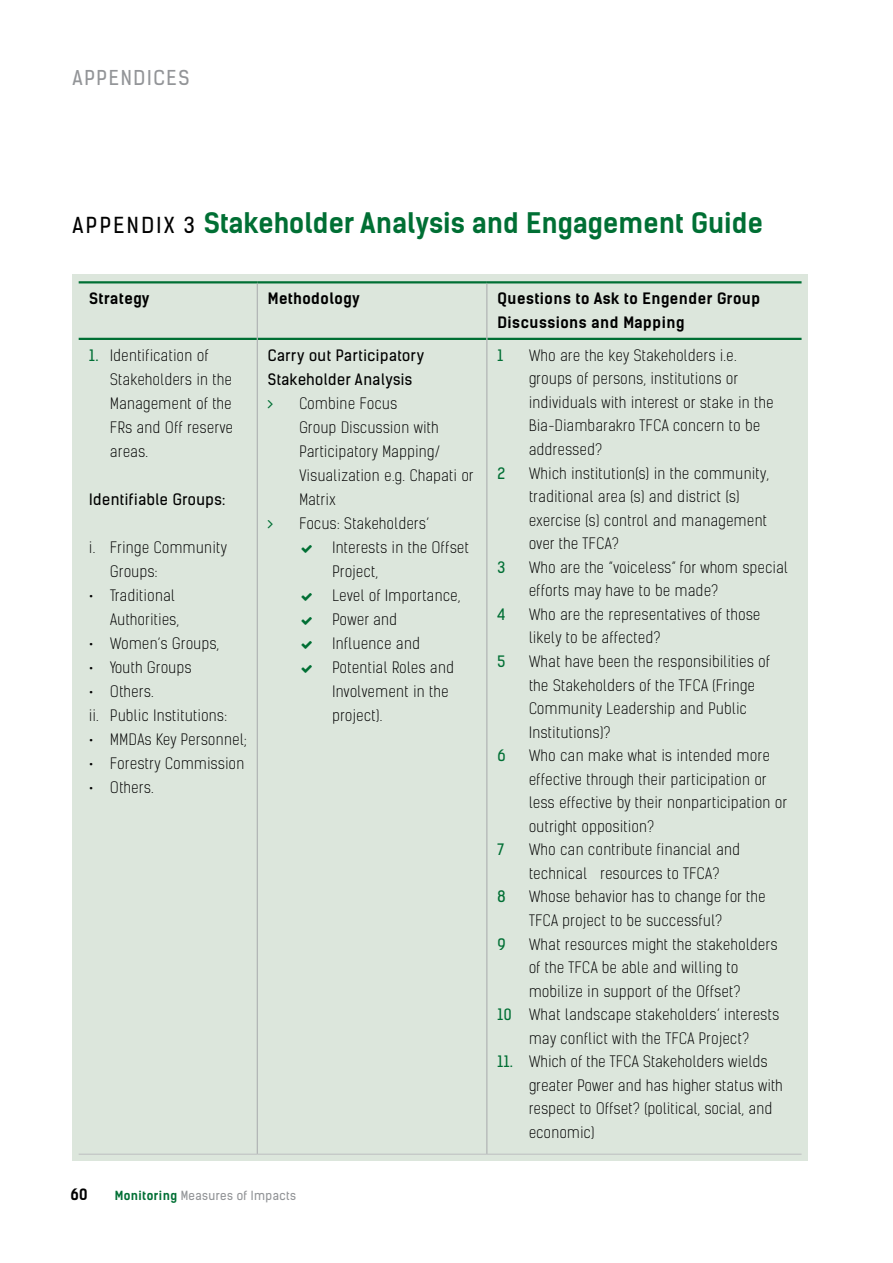
<style>
.page{position:relative;width:893px;height:1263px;background:#fff}
.page>*{position:absolute;margin:0;border:0;box-sizing:border-box;transform-origin:0 0}
.t1{font:700 27px "Kelson Sans";letter-spacing:.005em;color:#006f34}
.t2{font:19.5px "Kelson Sans";letter-spacing:.09em;color:#939598}
.t3{font:300 15px/23.5px "Kelson Sans";letter-spacing:.035em;color:#000}
.t4{font:700 15px/24px "Kelson Sans";letter-spacing:.035em;color:#000}
.t5{font:15px/24px "Kelson Sans";letter-spacing:.035em;color:#000}
.t6{font:15px "Kelson Sans";color:#006f34}
.t7{font:12px "Kelson Sans";letter-spacing:.035em;color:#939598}
.s1{font-weight:400;font-size:21px;color:#000}
.s2{font-weight:400;color:#006f34}
.s3{font-weight:700;color:#006f34}
</style>
<div class="page">
<div style="left:72px;top:275px;width:736px;height:886px;background:#dce6dc"></div>
<hr style="left:79px;top:1154px;width:178px;height:1px;background:#bcbec0">
<hr style="left:257px;top:1154px;width:230px;height:1px;background:#bcbec0">
<hr style="left:487px;top:1154px;width:314px;height:1px;background:#bcbec0">
<hr style="left:79px;top:281px;width:178px;height:2px;background:#006f34">
<hr style="left:257px;top:281px;width:230px;height:2px;background:#006f34">
<hr style="left:487px;top:281px;width:314px;height:2px;background:#006f34">
<hr style="left:79px;top:338px;width:178px;height:2px;background:#006f34">
<hr style="left:258px;top:338px;width:228px;height:2px;background:#006f34">
<hr style="left:487px;top:338px;width:314px;height:2px;background:#006f34">
<hr style="left:257px;top:283px;width:1px;height:56px;background:#a7a9ac">
<hr style="left:486px;top:283px;width:1px;height:56px;background:#a7a9ac">
<hr style="left:257px;top:339px;width:1px;height:815px;background:#a7a9ac">
<hr style="left:486px;top:339px;width:1px;height:815px;background:#a7a9ac">
<h2 class="t2" style="left:72px;top:66px;width:48px">APPENDI</h2>
<h2 class="t2" style="left:153px;top:66px;width:38px">CES</h2>
<h1 class="t1" style="left:72px;top:206px;width:692px"><span class="s1">App endix 3</span> Stakeholder Analysis and Engagement Guide</h1>
<p class="t4" style="left:89px;top:287px;width:62px">Strategy</p>
<p class="t4" style="left:268px;top:287px;width:93px">Methodology</p>
<p class="t4" style="left:497px;top:287px;width:264px">Questions to Ask to Engender Group<br>Discussions and Mapping</p>
<p class="t3" style="left:110px;top:343px;width:124px;line-height:24px;text-indent:-21px"><span class="s2">1.</span> Identification of<br>Stakeholders in the<br>Management of the<br>FRs and Off reserve areas.</p>
<p class="t5" style="left:89px;top:487px;width:138px">Identifiable Groups:</p>
<p class="t3" style="left:110px;top:535px;width:118px;line-height:24px;text-indent:-21px">i. Fringe Community<br>Groups:</p>
<p class="t3" style="left:89px;top:583px;width:91px;line-height:24px;text-align:right">• Traditional<br>Authorities,</p>
<p class="t3" style="left:89px;top:632px;width:131px">• Women’s Groups,</p>
<p class="t3" style="left:89px;top:656px;width:104px">• Youth Groups</p>
<p class="t3" style="left:89px;top:679px;width:139px;line-height:24px">• Others.<br>ii. Public Institutions:</p>
<p class="t3" style="left:89px;top:728px;width:159px">• MMDAs Key Personnel;</p>
<p class="t3" style="left:89px;top:752px;width:156px">• Forestry Commission</p>
<p class="t3" style="left:89px;top:776px;width:66px">• Others.</p>
<p class="t6" style="left:497px;top:346px;width:7px">1</p>
<p class="t3" style="left:529px;top:344px;width:246px">Who are the key Stakeholders i.e. groups of persons, institutions or individuals with interest or stake in the<br>Bia-Diambarakro TFCA concern to be addressed?</p>
<p class="t6" style="left:497px;top:464px;width:9px">2</p>
<p class="t3" style="left:529px;top:461px;width:242px">Which institution(s) in the community, traditional area (s) and district (s) exercise (s) control and management over the TFCA?</p>
<p class="t6" style="left:497px;top:558px;width:9px">3</p>
<p class="t3" style="left:529px;top:556px;width:260px">Who are the “voiceless” for whom special efforts may have to be made?</p>
<p class="t6" style="left:497px;top:605px;width:10px">4</p>
<p class="t3" style="left:529px;top:603px;width:233px">Who are the representatives of those likely to be affected?</p>
<p class="t6" style="left:497px;top:652px;width:9px">5</p>
<p class="t3" style="left:529px;top:650px;width:243px">What have been the responsibilities of the Stakeholders of the TFCA (Fringe<br>Community Leadership and Public<br>Institutions)?</p>
<p class="t6" style="left:497px;top:746px;width:10px">6</p>
<p class="t3" style="left:529px;top:744px;width:260px">Who can make what is intended more effective through their participation or less effective by their nonparticipation or outright opposition?</p>
<p class="t6" style="left:497px;top:840px;width:8px">7</p>
<p class="t3" style="left:529px;top:838px;width:213px">Who can contribute financial and technical resources to TFCA?</p>
<p class="t6" style="left:497px;top:888px;width:10px">8</p>
<p class="t3" style="left:529px;top:885px;width:238px">Whose behavior has to change for the<br>TFCA project to be successful?</p>
<p class="t6" style="left:497px;top:935px;width:10px">9</p>
<p class="t3" style="left:529px;top:932px;width:250px">What resources might the stakeholders</p>
<p class="t3" style="left:529px;top:956px;width:211px">of the TFCA be able and willing to</p>
<p class="t3" style="left:529px;top:979px;width:213px">mobilize in support of the Offset?</p>
<p class="t3" style="left:497px;top:1003px;width:283px"><span class="s2">10</span> What landscape stakeholders’ interests</p>
<p class="t3" style="left:529px;top:1027px;width:222px">may conflict with the TFCA Project?</p>
<p class="t3" style="left:529px;top:1050px;width:255px;text-indent:-32px"><span class="s2">11.</span> Which of the TFCA Stakeholders wields greater Power and has higher status with respect to Offset? (political, social, and economic)</p>
<p class="t5" style="left:268px;top:343px;width:158px">Carry out Participatory<br>Stakeholder Analysis</p>
<p class="t3" style="left:299px;top:391px;width:176px;line-height:24px">Combine Focus<br>Group Discussion with<br>Participatory Mapping/<br>Visualization e.g. Chapati or<br>Matrix<br>Focus: Stakeholders’</p>
<p class="t3" style="left:313px;top:536px;width:157px">I nterests in the Offset</p>
<p class="t3" style="left:332px;top:560px;width:47px">Project,</p>
<p class="t3" style="left:332px;top:584px;width:129px">Level of Importance,</p>
<p class="t3" style="left:332px;top:608px;width:66px">Power and</p>
<p class="t3" style="left:313px;top:632px;width:108px">Influence and</p>
<p class="t3" style="left:332px;top:656px;width:123px">Potential Roles and</p>
<p class="t3" style="left:332px;top:680px;width:118px">Involvement in the</p>
<p class="t3" style="left:332px;top:704px;width:51px">project).</p>
<p class="t4" style="left:71px;top:1182px;width:18px">60</p>
<p class="t7" style="left:115px;top:1188px;width:183px"><span class="s3">Monitoring</span> Measures of Impacts</p>
</div>
